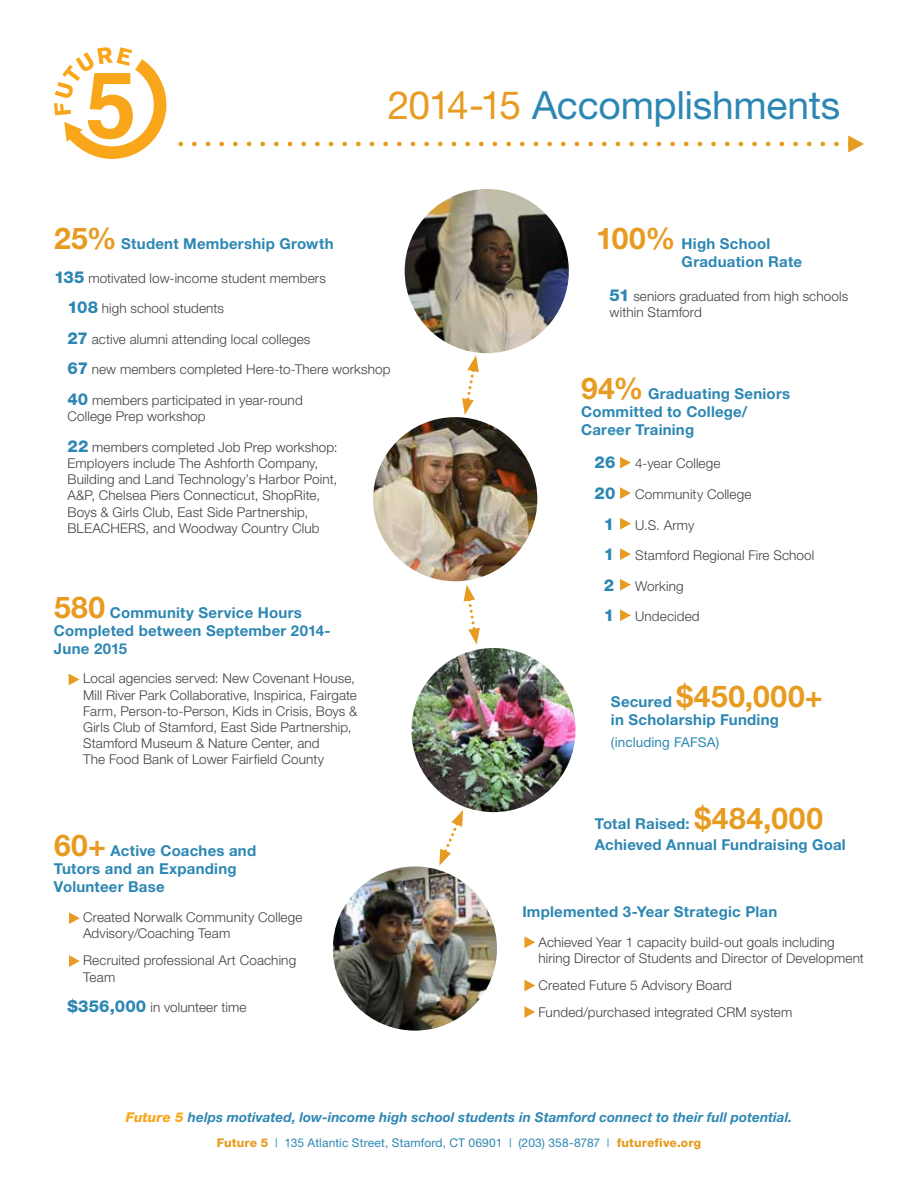
<style>
.page{position:relative;width:918px;height:1188px;background:#fff}
.page>*{position:absolute;margin:0;border:0;box-sizing:border-box;transform-origin:0 0}
.t1{font:39px "Helvetica Neue";letter-spacing:-.01em;color:#2d87b3}
.t2{font:700 30px "Helvetica Neue";letter-spacing:.02em;color:#e79b20}
.t3{font:800 16.5px "Helvetica Neue";color:#2d87b3}
.t4{font:700 15px/18px "Helvetica Neue";letter-spacing:.015em;color:#2d87b3}
.t5{font:300 13.5px/16.2px "Helvetica Neue";letter-spacing:.01em;color:#414042}
.t6{font:italic 700 13.5px "Helvetica Neue";letter-spacing:.01em;color:#2d87b3}
.t7{font:13.5px "Helvetica Neue";letter-spacing:.005em;color:#2d87b3}
.t8{font:12px "Helvetica Neue";letter-spacing:.015em;color:#2d87b3}
.s1{color:#e79b20}
.s2{font-size:30px;color:#e79b20}
.s3{font-weight:800;font-size:16.5px;color:#2d87b3}
.s4{font-size:15px;color:#2d87b3}
.s5{font-weight:800;color:#faa61a}
.s6{font-weight:800;color:#e79b20}
</style>
<div class="page">
<svg style="left:54px;top:47px;width:112px;height:112px"></svg>
<svg style="left:194px;top:135px;width:670px;height:18px"></svg>
<svg style="left:69px;top:674px;width:10px;height:11px"></svg>
<svg style="left:69px;top:912px;width:11px;height:12px"></svg>
<svg style="left:69px;top:955px;width:11px;height:12px"></svg>
<svg style="left:524px;top:936px;width:11px;height:12px"></svg>
<svg style="left:524px;top:980px;width:11px;height:11px"></svg>
<svg style="left:524px;top:1006px;width:11px;height:12px"></svg>
<svg style="left:620px;top:457px;width:11px;height:11px"></svg>
<svg style="left:620px;top:487px;width:11px;height:12px"></svg>
<svg style="left:620px;top:518px;width:11px;height:12px"></svg>
<svg style="left:620px;top:548px;width:11px;height:12px"></svg>
<svg style="left:620px;top:579px;width:11px;height:12px"></svg>
<svg style="left:620px;top:609px;width:11px;height:12px"></svg>
<img style="left:405px;top:189px;width:164px;height:164px;border-radius:82px">
<img style="left:373px;top:417px;width:164px;height:164px;border-radius:82px">
<img style="left:411px;top:648px;width:165px;height:164px;border-radius:82px">
<img style="left:333px;top:866px;width:164px;height:165px;border-radius:82px">
<svg style="left:462px;top:355px;width:17px;height:60px"></svg>
<svg style="left:464px;top:585px;width:16px;height:60px"></svg>
<svg style="left:439px;top:810px;width:24px;height:56px"></svg>
<h1 class="t1" style="left:388px;top:81px;width:454px"><span class="s1">2014-15</span> Accomplishments</h1>
<p class="t4" style="left:54px;top:235px;width:281px"><span class="s2">25%</span> Student Membership Growth</p>
<p class="t5" style="left:54px;top:269px;width:273px"><span class="s3">135</span> motivated low-income student members</p>
<p class="t5" style="left:68px;top:300px;width:158px"><span class="s3">108</span> high school students</p>
<p class="t5" style="left:68px;top:331px;width:244px"><span class="s3">27</span> active alumni attending local colleges</p>
<p class="t5" style="left:68px;top:361px;width:324px"><span class="s3">67</span> new members completed Here-to-There workshop</p>
<p class="t5" style="left:67px;top:392px;width:237px"><span class="s3">40</span> members participated in year-round<br>College Prep workshop</p>
<p class="t5" style="left:68px;top:439px;width:271px"><span class="s3">22</span> members completed Job Prep workshop:<br>Employers include The Ashforth Company, Building and Land Technology’s Harbor Point, A&amp;P, Chelsea Piers Connecticut, ShopRite, Boys &amp; Girls Club, East Side Partnership, BLEACHERS, and Woodway Country Club</p>
<p class="t4" style="left:54px;top:603px;width:278px"><span class="s2">580</span> Community Service Hours<br>Completed between September 2014-<br>June 2015</p>
<p class="t5" style="left:83px;top:670px;width:276px">Local agencies served: New Covenant House, Mill River Park Collaborative, Inspirica, Fairgate Farm, Person-to-Person, Kids in Crisis, Boys &amp; Girls Club of Stamford, East Side Partnership, Stamford Museum &amp; Nature Center, and<br>The Food Bank of Lower Fairfield County</p>
<p class="t4" style="left:54px;top:842px;width:204px"><span class="s2">60+</span> Active Coaches and<br>Tutors and an Expanding<br>Volunteer Base</p>
<p class="t5" style="left:83px;top:909px;width:221px">Created Norwalk Community College<br>Advisory/Coaching Team</p>
<p class="t5" style="left:83px;top:952px;width:215px">Recruited professional Art Coaching<br>Team</p>
<p class="t5" style="left:68px;top:999px;width:180px"><span class="s3">$356,000</span> in volunteer time</p>
<p class="t4" style="left:682px;top:235px;width:122px;text-indent:-86px"><span class="s2">100%</span> High School<br>Graduation Rate</p>
<p class="t5" style="left:610px;top:287px;width:240px"><span class="s3">51</span> seniors graduated from high schools within Stamford</p>
<p class="t4" style="left:581px;top:384px;width:211px"><span class="s2">94%</span> Graduating Seniors<br>Committed to College/<br>Career Training</p>
<p class="t5" style="left:595px;top:455px;width:127px"><span class="s3">26</span> 4-year College</p>
<p class="t5" style="left:595px;top:486px;width:158px"><span class="s3">20</span> Community College</p>
<p class="t3" style="left:604px;top:514px;width:12px">1</p>
<p class="t5" style="left:635px;top:516px;width:61px">U.S. Army</p>
<p class="t3" style="left:604px;top:545px;width:12px">1</p>
<p class="t5" style="left:635px;top:547px;width:181px">Stamford Regional Fire School</p>
<p class="t3" style="left:604px;top:575px;width:12px">2</p>
<p class="t5" style="left:635px;top:578px;width:50px">Working</p>
<p class="t3" style="left:604px;top:606px;width:12px">1</p>
<p class="t5" style="left:635px;top:608px;width:66px">Undecided</p>
<h2 class="t2" style="left:611px;top:678px;width:213px"><span class="s4">Secured</span> $450,000+</h2>
<p class="t4" style="left:611px;top:711px;width:169px">in Scholarship Funding</p>
<p class="t7" style="left:611px;top:734px;width:110px">(including FAFSA)</p>
<p class="t4" style="left:595px;top:813px;width:252px;line-height:21px">Total Raised: <span class="s2">$484,000<br></span>Achieved Annual Fundraising Goal</p>
<p class="t4" style="left:522px;top:902px;width:256px">Implemented 3-Year Strategic Plan</p>
<p class="t5" style="left:539px;top:934px;width:327px">Achieved Year 1 capacity build-out goals including hiring Director of Students and Director of Development</p>
<p class="t5" style="left:539px;top:971px;width:255px;line-height:27px">Created Future 5 Advisory Board<br>Funded/purchased integrated CRM system</p>
<p class="t6" style="left:126px;top:1108px;width:668px"><span class="s5">Future 5</span> helps motivated, low-income high school students in Stamford connect to their full potential.</p>
<p class="t8" style="left:217px;top:1135px;width:486px"><span class="s6">Future 5</span> | 135 Atlantic Street, Stamford, CT 06901 | (203) 358-8787 | <span class="s6">futurefive.org</span></p>
</div>
